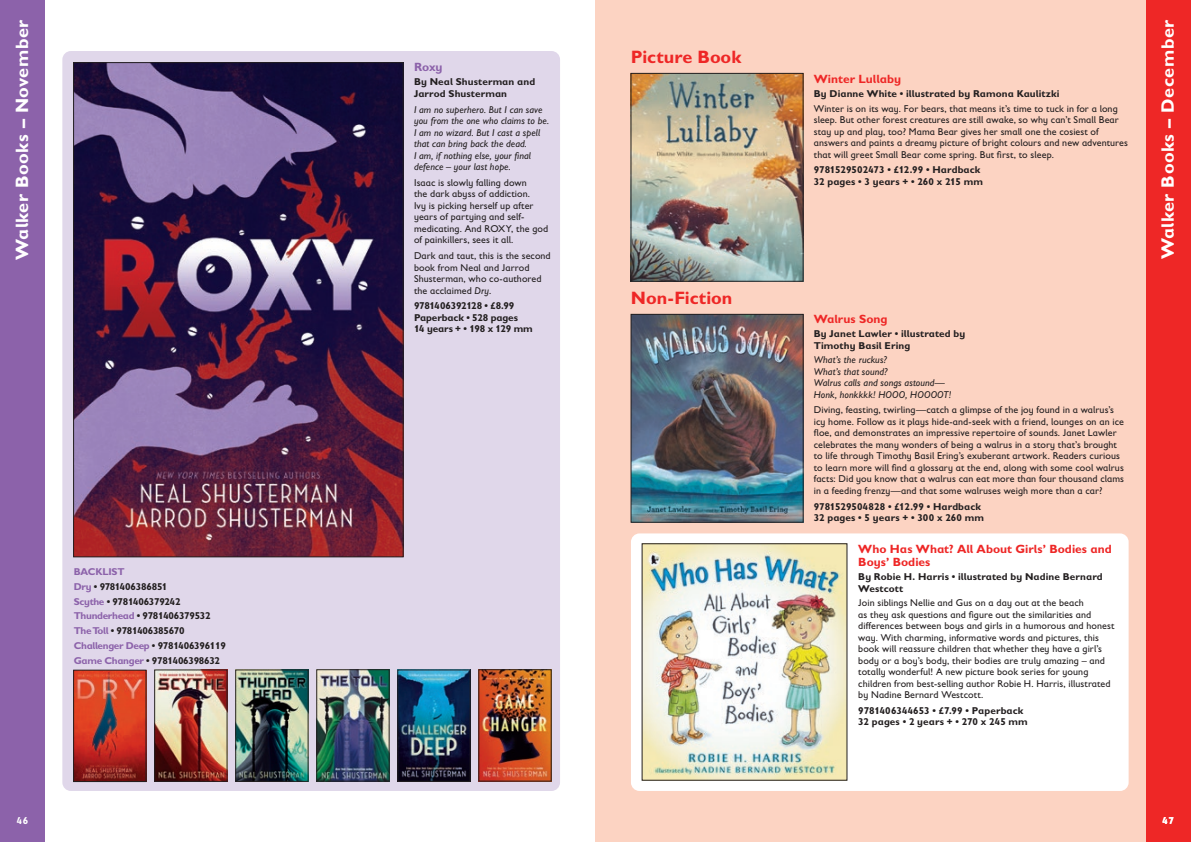
<style>
.page{position:relative;width:1191px;height:842px;background:#fff}
.page>*{position:absolute;margin:0;border:0;box-sizing:border-box;transform-origin:0 0}
.t1{font:700 18px "Gill Sans Infant Std";letter-spacing:.03em;color:#fff}
.t2{font:700 18px "Gill Sans Infant Std";color:#ee2726}
.t3{font:700 12px/13px "Gill Sans Infant Std";letter-spacing:.005em;color:#ee2726}
.t4{font:700 12px "Gill Sans Infant Std";color:#8c62aa}
.t5{font:10px/11.5px "Gill Sans Infant Std";letter-spacing:.01em;color:#231f20}
.t6{font:700 10px/11.5px "Gill Sans Infant Std";color:#231f20}
.t7{font:italic 10px/11.5px "Gill Sans Infant Std";letter-spacing:.005em;color:#231f20}
.t8{font:700 10px/14.8px "Gill Sans Infant Std";letter-spacing:-.03em;color:#231f20}
.t9{font:700 10px "Gill Sans Infant Std";color:#fff}
.s1{color:#8c62aa}
.s2{font-style:italic}
</style>
<div class="page">
<div style="left:1145px;top:0;width:46px;height:842px;background:#ee2726"></div>
<div style="left:0;top:0;width:45px;height:842px;background:#8c62aa"></div>
<div style="left:595px;top:0;width:550px;height:842px;background:#fcd3c2"></div>
<div style="left:62px;top:51px;width:498px;height:740px;background:#e0d7ea;border-radius:9px"></div>
<img style="left:75px;top:64px;width:326px;height:491px">
<div style="left:73px;top:62px;width:330px;height:495px;border:1px solid #231f20"></div>
<img style="left:75px;top:672px;width:69px;height:108px">
<div style="left:73px;top:670px;width:73px;height:112px;border:1px solid #231f20"></div>
<img style="left:633px;top:75px;width:168px;height:204px">
<div style="left:631px;top:73px;width:172px;height:208px;border:1px solid #231f20"></div>
<img style="left:633px;top:316px;width:168px;height:204px">
<div style="left:631px;top:314px;width:172px;height:208px;border:1px solid #231f20"></div>
<img style="left:156px;top:672px;width:69px;height:108px">
<div style="left:154px;top:670px;width:73px;height:112px;border:1px solid #231f20"></div>
<img style="left:237px;top:672px;width:69px;height:108px">
<div style="left:235px;top:670px;width:73px;height:112px;border:1px solid #231f20"></div>
<img style="left:318px;top:671px;width:69px;height:108px">
<div style="left:316px;top:669px;width:73px;height:112px;border:1px solid #231f20"></div>
<img style="left:399px;top:672px;width:69px;height:108px">
<div style="left:397px;top:670px;width:73px;height:112px;border:1px solid #231f20"></div>
<img style="left:480px;top:671px;width:69px;height:108px">
<div style="left:478px;top:669px;width:73px;height:112px;border:1px solid #231f20"></div>
<div style="left:631px;top:533px;width:497px;height:258px;background:#fff;border-radius:9px"></div>
<img style="left:644px;top:545px;width:201px;height:233px">
<h1 class="t1" style="left:11px;top:260px;width:242px;rotate:-90deg">Walker Books – November</h1>
<p class="t8" style="left:74px;top:564px;width:154px"><span class="s1">BACKLIST<br>Dry</span> • 9781406386851<br><span class="s1">Scythe</span> • 9781406379242<br><span class="s1">Thunderhead</span> • 9781406379532<br><span class="s1">The Toll</span> • 9781406385670<br><span class="s1">Challenger Deep</span> • 9781406396119<br><span class="s1">Game Changer</span> • 9781406398632</p>
<p class="t4" style="left:414px;top:60px;width:30px">Roxy</p>
<p class="t6" style="left:414px;top:76px;width:123px">By Neal Shusterman and<br>Jarrod Shusterman</p>
<p class="t7" style="left:414px;top:103px;width:137px">I am no superhero. But I can save you from the one who claims to be.<br>I am no wizard. But I cast a spell that can bring back the dead.<br>I am, if nothing else, your final defence – your last hope.</p>
<p class="t5" style="left:414px;top:177px;width:136px">Isaac is slowly falling down<br>the dark abyss of addiction.<br>Ivy is picking herself up after years of partying and self&shy;medicating. And ROXY, the god of painkillers, sees it all.</p>
<p class="t5" style="left:414px;top:250px;width:138px">Dark and taut, this is the second book from Neal and Jarrod<br>Shusterman, who co-authored the acclaimed <span class="s2">Dry</span>.</p>
<p class="t6" style="left:414px;top:300px;width:120px">9781406392128 • £8.99<br>Paperback • 528 pages<br>14 years + • 198 x 129 mm</p>
<h1 class="t2" style="left:631px;top:47px;width:112px">Picture Book</h1>
<h1 class="t2" style="left:631px;top:287px;width:103px">Non-Fiction</h1>
<p class="t3" style="left:814px;top:72px;width:89px">Winter Lullaby</p>
<p class="t6" style="left:814px;top:88px;width:247px">By Dianne White • illustrated by Ramona Kaulitzki</p>
<p class="t5" style="left:814px;top:102px;width:316px">Winter is on its way. For bears, that means it’s time to tuck in for a long sleep. But other forest creatures are still awake, so why can’t Small Bear stay up and play, too? Mama Bear gives her small one the cosiest of answers and paints a dreamy picture of bright colours and new adventures that will greet Small Bear come spring. But first, to sleep.</p>
<p class="t6" style="left:814px;top:164px;width:171px">9781529502473 • £12.99 • Hardback<br>32 pages • 3 years + • 260 x 215 mm</p>
<p class="t3" style="left:814px;top:312px;width:75px">Walrus Song</p>
<p class="t6" style="left:814px;top:328px;width:153px">By Janet Lawler • illustrated by<br>Timothy Basil Ering</p>
<p class="t7" style="left:814px;top:354px;width:139px">What’s the ruckus?<br>What’s that sound?<br>Walrus calls and songs astound—<br>Honk, honkkkk! HOOO, HOOOOT!</p>
<p class="t5" style="left:814px;top:404px;width:312px">Diving, feasting, twirling—catch a glimpse of the joy found in a walrus’s icy home. Follow as it plays hide-and-seek with a friend, lounges on an ice floe, and demonstrates an impressive repertoire of sounds. Janet Lawler celebrates the many wonders of being a walrus in a story that’s brought to life through Timothy Basil Ering’s exuberant artwork. Readers curious to learn more will find a glossary at the end, along with some cool walrus facts: Did you know that a walrus can eat more than four thousand clams in a feeding frenzy—and that some walruses weigh more than a car?</p>
<p class="t6" style="left:814px;top:500px;width:172px">9781529504828 • £12.99 • Hardback<br>32 pages • 5 years + • 300 x 260 mm</p>
<p class="t3" style="left:858px;top:542px;width:255px">Who Has What? All About Girls’ Bodies and<br>Boys’ Bodies</p>
<p class="t6" style="left:858px;top:571px;width:246px">By Robie H. Harris • illustrated by Nadine Bernard<br>Westcott</p>
<p class="t5" style="left:858px;top:597px;width:258px">Join siblings Nellie and Gus on a day out at the beach<br>as they ask questions and figure out the similarities and differences between boys and girls in a humorous and honest way. With charming, informative words and pictures, this book will reassure children that whether they have a girl’s body or a boy’s body, their bodies are truly amazing – and totally wonderful! A new picture book series for young children from best-selling author Robie H. Harris, illustrated by Nadine Bernard Westcott.</p>
<p class="t6" style="left:858px;top:705px;width:171px">9781406344653 • £7.99 • Paperback<br>32 pages • 2 years + • 270 x 245 mm</p>
<h1 class="t1" style="left:1157px;top:259px;width:241px;rotate:-90deg">Walker Books – December</h1>
<p class="t9" style="left:17px;top:815px;width:13px">46</p>
<p class="t9" style="left:1162px;top:815px;width:13px">47</p>
</div>
